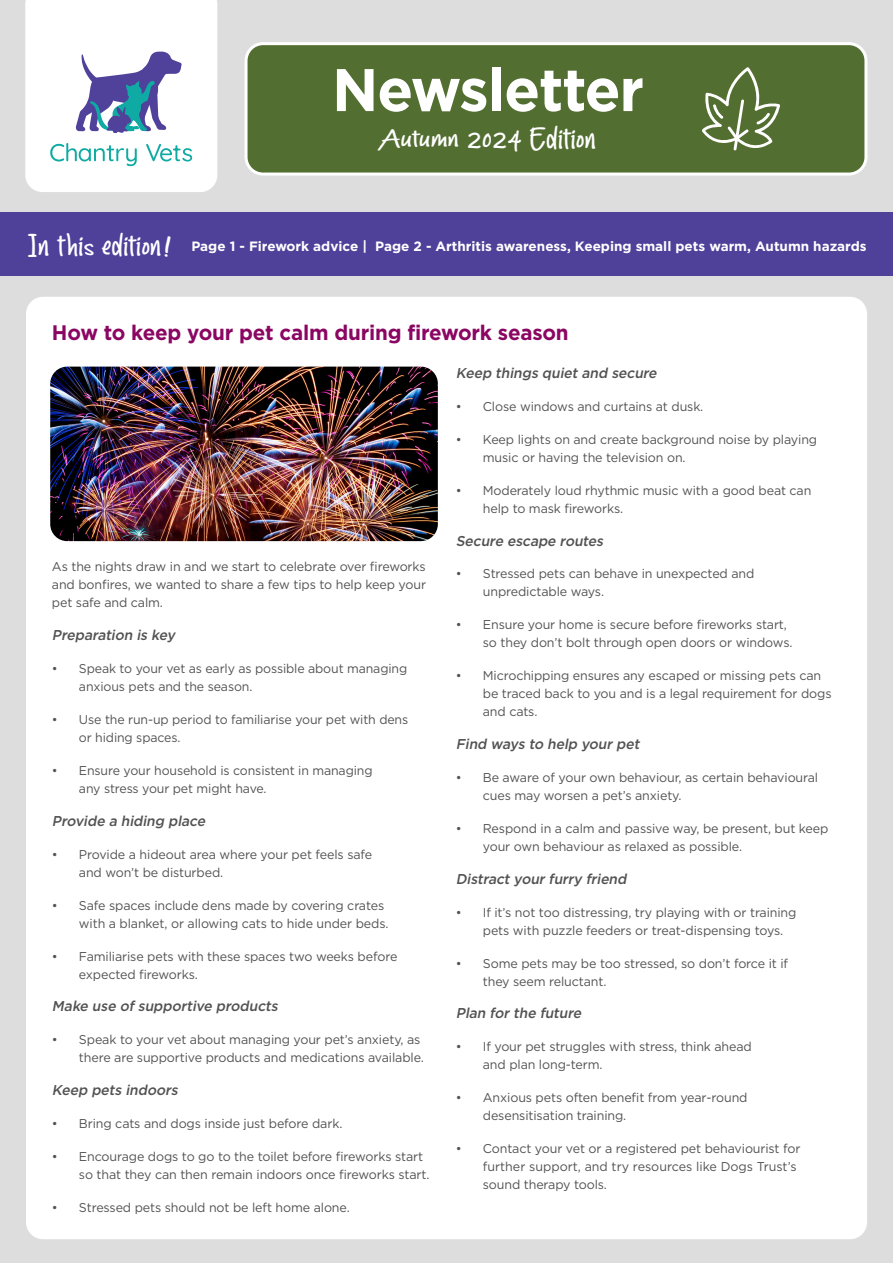
<style>
.page{position:relative;width:893px;height:1263px;background:#dcdddc}
.page>*{position:absolute;margin:0;border:0;box-sizing:border-box;transform-origin:0 0}
.t1{font:700 60px "Gotham";letter-spacing:-.02em;color:#fff}
.t2{font:30px "Goodmarker";letter-spacing:.02em;color:#fff}
.t3{font:700 21px "Gotham";letter-spacing:-.01em;color:#8a0662}
.t4{font:italic 500 14.25px "Gotham";color:#515251}
.t5{font:700 13.5px "Gotham";color:#fff}
.t6{font:12.75px/18px "Gotham";letter-spacing:-.01em;color:#515251}
.s1{font-size:24px}
.s2{font-size:27px}
.s3{font-size:25.5px}
.s4{font-family:"Verveine"}
</style>
<div class="page">
<div style="left:246px;top:44px;width:620px;height:130px;background:#536e31;border-radius:17px"></div>
<div style="left:245px;top:42px;width:622px;height:134px;border:3px solid #fff;border-radius:17px"></div>
<div style="left:0;top:212px;width:893px;height:63px;background:#4f409a"></div>
<div style="left:26px;top:297px;width:841px;height:942px;background:#fff;border-radius:17px"></div>
<img style="left:50px;top:367px;width:388px;height:174px">
<svg style="left:702px;top:67px;width:78px;height:84px"></svg>
<svg style="left:25px;top:0;width:192px;height:192px;background:#e3e8f0"></svg>
<p class="t1" style="left:332px;top:55px;width:314px">Newsletter</p>
<p class="t2" style="left:379px;top:122px;width:219px"><span class="s1">Autumn</span> <span class="s2">2</span>0<span class="s2">24</span> Edition</p>
<p class="t2" style="left:28px;top:229px;width:144px">In thi<span class="s3">s</span> edition<span class="s4">!</span></p>
<p class="t5" style="left:191px;top:238px;width:677px">Page 1 - Firework advice | Page 2 - Arthritis awareness, Keeping small pets warm, Autumn hazards</p>
<p class="t3" style="left:52px;top:321px;width:518px">How to keep your pet calm during firework season</p>
<p class="t6" style="left:52px;top:558px;width:376px;text-align:justify">As the nights draw in and we start to celebrate over fireworks and bonfires, we wanted to share a few tips to help keep your pet safe and calm.</p>
<p class="t4" style="left:52px;top:626px;width:128px">Preparation is key</p>
<p class="t6" style="left:79px;top:659px;width:330px;text-indent:-27px">• Speak to your vet as early as possible about managing anxious pets and the season.</p>
<p class="t6" style="left:79px;top:710px;width:331px;text-indent:-27px">• Use the run-up period to familiarise your pet with dens or hiding spaces.</p>
<p class="t6" style="left:79px;top:761px;width:295px;text-indent:-27px">• Ensure your household is consistent in managing any stress your pet might have.</p>
<p class="t4" style="left:52px;top:811px;width:158px">Provide a hiding place</p>
<p class="t6" style="left:79px;top:845px;width:295px;text-indent:-27px">• Provide a hideout area where your pet feels safe and won’t be disturbed.</p>
<p class="t6" style="left:79px;top:896px;width:311px;text-indent:-27px">• Safe spaces include dens made by covering crates with a blanket, or allowing cats to hide under beds.</p>
<p class="t6" style="left:79px;top:947px;width:320px;text-indent:-27px">• Familiarise pets with these spaces two weeks before expected fireworks.</p>
<p class="t4" style="left:52px;top:997px;width:231px">Make use ofsupportive products</p>
<p class="t6" style="left:52px;top:1030px;width:373px;text-align:right">• Speak to your vet about managing your pet’s anxiety, as there are supportive products and medications available.</p>
<p class="t4" style="left:52px;top:1081px;width:131px">Keep pets indoors</p>
<p class="t6" style="left:52px;top:1114px;width:292px">• Bring cats and dogs inside just before dark.</p>
<p class="t6" style="left:79px;top:1147px;width:352px;text-indent:-27px">• Encourage dogs to go to the toilet before fireworks start so that they can then remain indoors once fireworks start.</p>
<p class="t6" style="left:52px;top:1198px;width:299px">• Stressed pets should not be left home alone.</p>
<p class="t4" style="left:456px;top:364px;width:206px">Keep things quietand secure</p>
<p class="t6" style="left:456px;top:397px;width:249px">• Close windows and curtains at dusk.</p>
<p class="t6" style="left:483px;top:430px;width:336px;text-indent:-27px">• Keep lights on and create background noise by playing music or having the television on.</p>
<p class="t6" style="left:483px;top:481px;width:330px;text-indent:-27px">• Moderately loud rhythmic music with a good beat can help to mask fireworks.</p>
<p class="t4" style="left:456px;top:531px;width:152px">Secure escape routes</p>
<p class="t6" style="left:483px;top:565px;width:273px;text-indent:-27px">• Stressed pets can behave in unexpected and unpredictable ways.</p>
<p class="t6" style="left:483px;top:615px;width:311px;text-indent:-27px">• Ensure your home is secure before fireworks start, so they don’t bolt through open doors or windows.</p>
<p class="t6" style="left:483px;top:666px;width:350px;text-indent:-27px">• Microchipping ensures any escaped or missing pets can be traced back to you and is a legal requirement for dogs and cats.</p>
<p class="t4" style="left:456px;top:735px;width:188px">Find ways to help yourpet</p>
<p class="t6" style="left:483px;top:768px;width:337px;text-indent:-27px">• Be aware of your own behaviour, as certain behavioural cues may worsen a pet’s anxiety.</p>
<p class="t6" style="left:483px;top:819px;width:347px;text-indent:-27px">• Respond in a calm and passive way, be present, but keep your own behaviour as relaxed as possible.</p>
<p class="t4" style="left:456px;top:869px;width:175px">Distractyourfurry friend</p>
<p class="t6" style="left:483px;top:903px;width:315px;text-indent:-27px">• If it’s not too distressing, try playing with or training pets with puzzle feeders or treat-dispensing toys.</p>
<p class="t6" style="left:483px;top:954px;width:307px;text-indent:-27px">• Some pets may be too stressed, so don’t force it if they seem reluctant.</p>
<p class="t4" style="left:456px;top:1004px;width:130px">Plan forthe future</p>
<p class="t6" style="left:483px;top:1037px;width:271px;text-indent:-27px">• If your pet struggles with stress, think ahead and plan long-term.</p>
<p class="t6" style="left:483px;top:1088px;width:266px;text-indent:-27px">• Anxious pets often benefit from year-round desensitisation training.</p>
<p class="t6" style="left:483px;top:1139px;width:319px;text-indent:-27px">• Contact your vet or a registered pet behaviourist for further support, and try resources like Dogs Trust’s sound therapy tools.</p>
</div>
